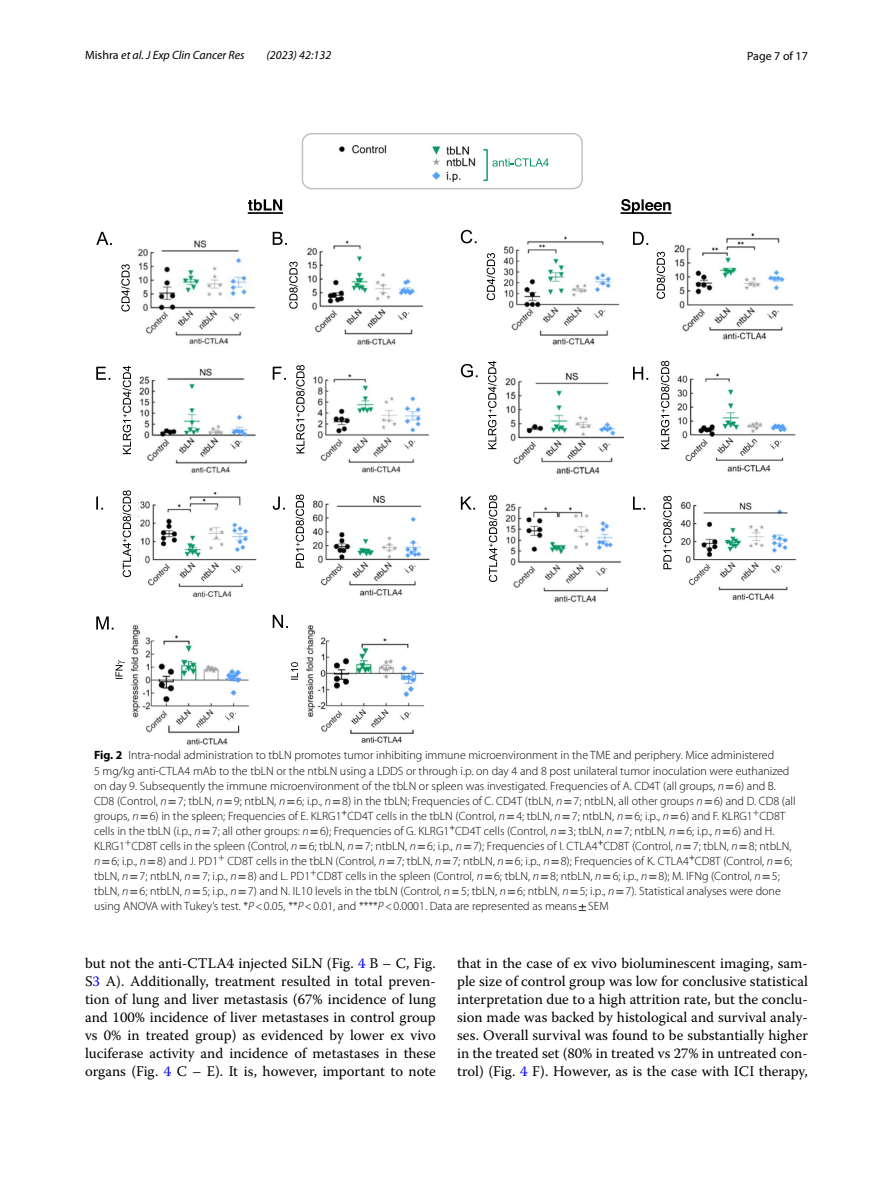
<style>
.page{position:relative;width:893px;height:1187px;background:#fff}
.page>*{position:absolute;margin:0;border:0;box-sizing:border-box;transform-origin:0 0}
.t1{font:14.7px/18px "Warnock Pro";color:#000;text-align:justify}
.t2{font:300 12px/15px "Myriad Pro";color:#000}
.t3{font:italic 12px "Myriad Pro";color:#000}
.t4{font:12px "Myriad Pro";color:#000}
.s1{font-style:normal}
.s2{font-weight:700}
.s3{font-style:italic}
.s4{font-family:"STIX";font-weight:400}
.s5{font-family:"STIX";font-weight:400;font-style:italic}
.s6{color:#00f}
</style>
<div class="page">
<img style="left:132px;top:145px;width:665px;height:599px">
<svg style="left:248px;top:199px;width:35px;height:15px"></svg>
<svg style="left:620px;top:199px;width:51px;height:15px"></svg>
<svg style="left:96px;top:232px;width:16px;height:13px"></svg>
<svg style="left:96px;top:366px;width:14px;height:14px"></svg>
<svg style="left:96px;top:496px;width:7px;height:13px"></svg>
<svg style="left:96px;top:616px;width:18px;height:13px"></svg>
<svg style="left:273px;top:232px;width:14px;height:13px"></svg>
<svg style="left:273px;top:366px;width:13px;height:14px"></svg>
<svg style="left:273px;top:496px;width:12px;height:14px"></svg>
<div style="left:302px;top:133px;width:281px;height:56px;border:1px solid #bfbfbf;border-radius:9px"></div>
<svg style="left:461px;top:230px;width:16px;height:13px"></svg>
<svg style="left:461px;top:364px;width:17px;height:13px"></svg>
<svg style="left:461px;top:496px;width:14px;height:13px"></svg>
<svg style="left:633px;top:366px;width:15px;height:14px"></svg>
<svg style="left:633px;top:496px;width:12px;height:13px"></svg>
<svg style="left:115px;top:660px;width:10px;height:18px"></svg>
<svg style="left:291px;top:662px;width:7px;height:17px"></svg>
<svg style="left:273px;top:614px;width:15px;height:14px"></svg>
<svg style="left:296px;top:494px;width:8px;height:73px"></svg>
<svg style="left:296px;top:365px;width:9px;height:88px"></svg>
<svg style="left:121px;top:264px;width:9px;height:47px"></svg>
<svg style="left:663px;top:496px;width:9px;height:73px"></svg>
<svg style="left:661px;top:361px;width:8px;height:88px"></svg>
<svg style="left:487px;top:253px;width:8px;height:47px"></svg>
<svg style="left:289px;top:261px;width:9px;height:48px"></svg>
<svg style="left:657px;top:252px;width:8px;height:47px"></svg>
<svg style="left:123px;top:366px;width:8px;height:88px"></svg>
<svg style="left:488px;top:361px;width:8px;height:88px"></svg>
<svg style="left:482px;top:148px;width:67px;height:34px"></svg>
<svg style="left:123px;top:490px;width:8px;height:87px"></svg>
<svg style="left:489px;top:495px;width:8px;height:87px"></svg>
<svg style="left:633px;top:232px;width:15px;height:13px"></svg>
<p class="t3" style="left:85px;top:48px;width:161px"><span class="s1">Mishra</span> et al. J Exp Clin Cancer Res</p>
<p class="t3" style="left:267px;top:48px;width:66px">(2023) 42:132</p>
<p class="t4" style="left:747px;top:48px;width:62px">Page 7 of 17</p>
<p class="t2" style="left:94px;top:748px;width:703px"><span class="s2">Fig. 2</span> Intra-nodal administration to tbLN promotes tumor inhibiting immune microenvironment in the TME and periphery. Mice administered<br>5 mg/kg anti-CTLA4 mAb to the tbLN or the ntbLN using a LDDS or through i.p. on day 4 and 8 post unilateral tumor inoculation were euthanized on day 9. Subsequently the immune microenvironment of the tbLN or spleen was investigated. Frequencies of A. CD4T (all groups, <span class="s3">n</span><span class="s4">=</span>6) and B.<br>CD8 (Control, <span class="s3">n</span><span class="s4">=</span>7; tbLN, <span class="s3">n</span><span class="s4">=</span>9; ntbLN, <span class="s3">n</span><span class="s4">=</span>6; i.p., <span class="s3">n</span><span class="s4">=</span>8) in the tbLN; Frequencies of C. CD4T (tbLN, <span class="s3">n</span><span class="s4">=</span>7; ntbLN, all other groups <span class="s3">n</span><span class="s4">=</span>6) and D. CD8 (all groups, <span class="s3">n</span><span class="s4">=</span>6) in the spleen; Frequencies of E. KLRG1<sup>+</sup>CD4T cells in the tbLN (Control, <span class="s3">n</span><span class="s4">=</span>4; tbLN, <span class="s3">n</span><span class="s4">=</span>7; ntbLN, <span class="s3">n</span><span class="s4">=</span>6; i.p., <span class="s3">n</span><span class="s4">=</span>6) and F. KLRG1<sup>+</sup>CD8T cells in the tbLN (i.p., <span class="s3">n</span><span class="s4">=</span>7; all other groups: <span class="s3">n</span><span class="s4">=</span>6); Frequencies of G. KLRG1<sup>+</sup>CD4T cells (Control, <span class="s3">n</span><span class="s4">=</span>3; tbLN, <span class="s3">n</span><span class="s4">=</span>7; ntbLN, <span class="s3">n</span><span class="s4">=</span>6; i.p., <span class="s3">n</span><span class="s4">=</span>6) and H.<br>KLRG1<sup>+</sup>CD8T cells in the spleen (Control, <span class="s3">n</span><span class="s4">=</span>6; tbLN, <span class="s3">n</span><span class="s4">=</span>7; ntbLN, <span class="s3">n</span><span class="s4">=</span>6; i.p., <span class="s3">n</span><span class="s4">=</span>7); Frequencies of I. CTLA4<sup>+</sup>CD8T (Control, <span class="s3">n</span><span class="s4">=</span>7; tbLN, <span class="s3">n</span><span class="s4">=</span>8; ntbLN, <span class="s3">n</span><span class="s4">=</span>6; i.p., <span class="s3">n</span><span class="s4">=</span>8) and J. PD1<sup>+</sup> CD8T cells in the tbLN (Control, <span class="s3">n</span><span class="s4">=</span>7; tbLN, <span class="s3">n</span><span class="s4">=</span>7; ntbLN, <span class="s3">n</span><span class="s4">=</span>6; i.p., <span class="s3">n</span><span class="s4">=</span>8); Frequencies of K. CTLA4<sup>+</sup>CD8T (Control, <span class="s3">n</span><span class="s4">=</span>6; tbLN, <span class="s3">n</span><span class="s4">=</span>7; ntbLN, <span class="s3">n</span><span class="s4">=</span>7; i.p., <span class="s3">n</span><span class="s4">=</span>8) and L. PD1<sup>+</sup>CD8T cells in the spleen (Control, <span class="s3">n</span><span class="s4">=</span>6; tbLN, <span class="s3">n</span><span class="s4">=</span>8; ntbLN, <span class="s3">n</span><span class="s4">=</span>6; i.p., <span class="s3">n</span><span class="s4">=</span>8); M. IFNg (Control, <span class="s3">n</span><span class="s4">=</span>5; tbLN, <span class="s3">n</span><span class="s4">=</span>6; ntbLN, <span class="s3">n</span><span class="s4">=</span>5; i.p., <span class="s3">n</span><span class="s4">=</span>7) and N. IL10 levels in the tbLN (Control, <span class="s3">n</span><span class="s5">=</span>5; tbLN, <span class="s3">n</span><span class="s4">=</span>6; ntbLN, <span class="s3">n</span><span class="s4">=</span>5; i.p., <span class="s3">n</span><span class="s4">=</span>7). Statistical analyses were done using ANOVA with Tukey’s test. *<span class="s3">P</span>&lt;0.05, **<span class="s3">P</span>&lt;0.01, and ****<span class="s3">P</span>&lt;0.0001. Data are represented as means<span class="s4">±</span>SEM</p>
<p class="t1" style="left:85px;top:953px;width:352px">but not the anti-CTLA4 injected SiLN (Fig. <span class="s6">4</span> B – C, Fig.<br>S<span class="s6">3</span> A). Additionally, treatment resulted in total preven&shy;tion of lung and liver metastasis (67% incidence of lung and 100% incidence of liver metastases in control group vs 0% in treated group) as evidenced by lower ex vivo luciferase activity and incidence of metastases in these organs (Fig. <span class="s6">4</span> C – E). It is, however, important to note</p>
<p class="t1" style="left:457px;top:953px;width:352px">that in the case of ex vivo bioluminescent imaging, sam&shy;ple size of control group was low for conclusive statistical interpretation due to a high attrition rate, but the conclu&shy;sion made was backed by histological and survival analy&shy;ses. Overall survival was found to be substantially higher in the treated set (80% in treated vs 27% in untreated con&shy;trol) (Fig. <span class="s6">4</span> F). However, as is the case with ICI therapy,</p>
</div>
